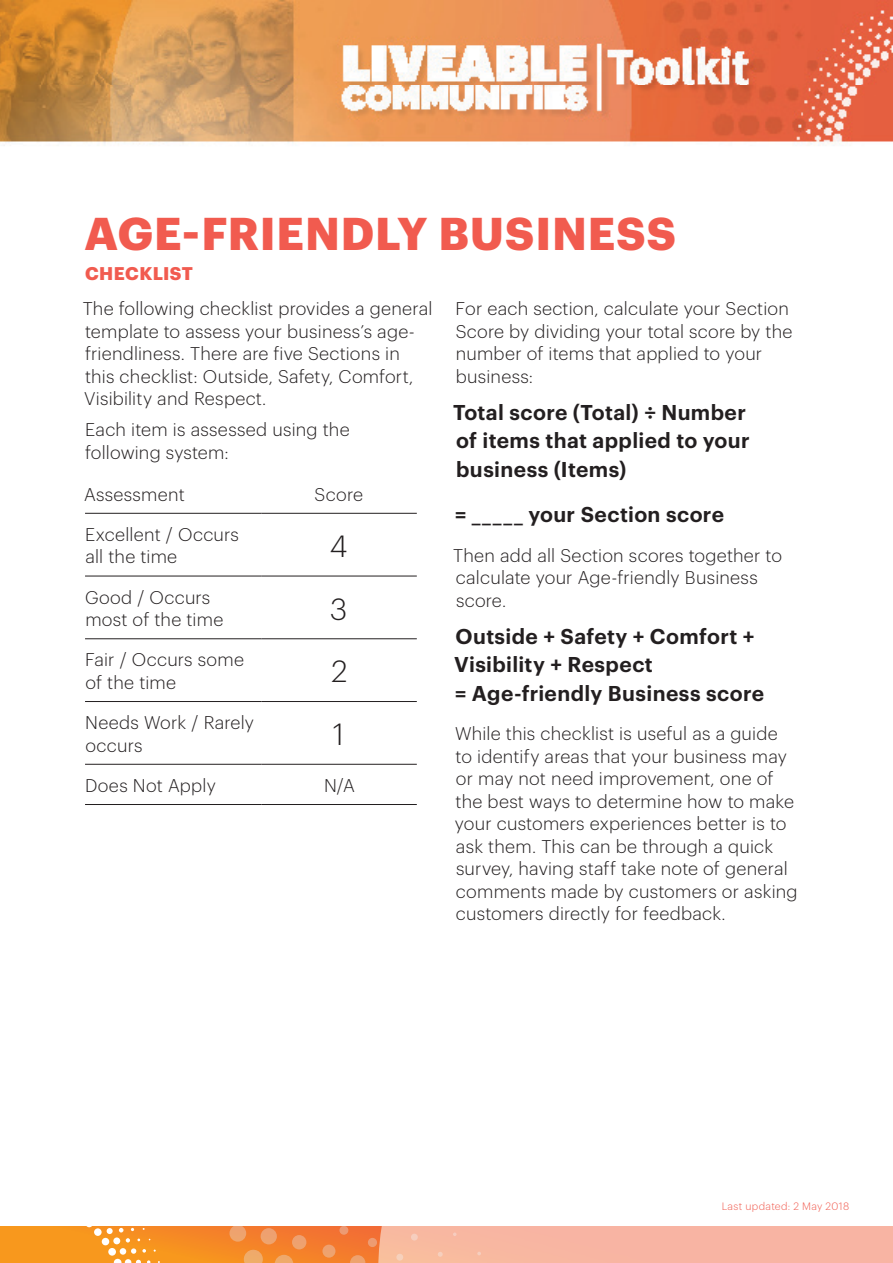
<style>
.page{position:relative;width:893px;height:1263px;background:#fff}
.page>*{position:absolute;margin:0;border:0;box-sizing:border-box;transform-origin:0 0}
.Big_header{font:700 45px "Graphik";letter-spacing:.02em;color:#f15b4f}
.Body{font:300 30px "Graphik";color:#231f20}
.Highlight{font:600 21px/28.5px "Graphik";letter-spacing:.02em;color:#231f20}
.Body-2{font:300 18px/22.5px "Graphik";letter-spacing:.015em;color:#231f20}
.Big_header-2{font:700 18px "Graphik";letter-spacing:.02em;color:#f15b4f}
.Body-3{font:300 10.5px "Graphik";letter-spacing:.035em;color:#f15b4f}
</style>
<div class="page">
<svg style="left:0;top:1226px;width:378px;height:37px;background:#f58826"></svg>
<svg style="left:244px;top:1250px;width:19px;height:13px"></svg>
<svg style="left:275px;top:1255px;width:18px;height:8px"></svg>
<div style="left:229px;top:1225px;width:17px;height:17px;background:#eea36e;border-radius:50%"></div>
<div style="left:261px;top:1228px;width:16px;height:16px;background:#eea16f;border-radius:50%"></div>
<div style="left:292px;top:1235px;width:14px;height:14px;background:#eea170;border-radius:50%"></div>
<svg style="left:322px;top:1244px;width:13px;height:13px"></svg>
<svg style="left:350px;top:1255px;width:15px;height:8px"></svg>
<div style="left:339px;top:1226px;width:9px;height:9px;background:#ed9a73;border-radius:50%"></div>
<div style="left:368px;top:1238px;width:9px;height:9px;background:#ed9b73;border-radius:50%"></div>
<div style="left:378px;top:1226px;width:515px;height:37px;background:#f8b4a3"></div>
<div style="left:102px;top:1238px;width:7px;height:7px;background:#fff;border-radius:50%"></div>
<div style="left:108px;top:1248px;width:8px;height:7px;background:#fff;border-radius:50%"></div>
<div style="left:113px;top:1237px;width:7px;height:7px;background:#fff;border-radius:50%"></div>
<svg style="left:0;top:1226px;width:150px;height:16px;background:#f79c2e"></svg>
<svg style="left:114px;top:1248px;width:46px;height:15px"></svg>
<img style="left:0;top:0;width:893px;height:146px">
<hr style="left:85px;top:513px;width:176px;height:1px;background:#231f20">
<hr style="left:261px;top:513px;width:156px;height:1px;background:#231f20">
<hr style="left:85px;top:576px;width:176px;height:1px;background:#231f20">
<hr style="left:261px;top:576px;width:156px;height:1px;background:#231f20">
<hr style="left:85px;top:638px;width:176px;height:1px;background:#231f20">
<hr style="left:261px;top:638px;width:156px;height:1px;background:#231f20">
<hr style="left:85px;top:701px;width:176px;height:1px;background:#231f20">
<hr style="left:261px;top:701px;width:156px;height:1px;background:#231f20">
<hr style="left:85px;top:764px;width:176px;height:1px;background:#231f20">
<hr style="left:261px;top:764px;width:156px;height:1px;background:#231f20">
<hr style="left:85px;top:804px;width:176px;height:1px;background:#231f20">
<hr style="left:261px;top:804px;width:156px;height:1px;background:#231f20">
<p class="Big_header" style="left:85px;top:199px;width:593px">AGE-FRIENDLY BUSINESS</p>
<p class="Big_header-2" style="left:85px;top:260px;width:109px">CHECKLIST</p>
<p class="Body-2" style="left:83px;top:296px;width:351px">The following checklist provides a general template to assess your business’s age&shy;friendliness. There are five Sections in<br>this checklist: Outside, Safety, Comfort, Visibility and Respect.</p>
<p class="Body-2" style="left:85px;top:417px;width:266px">Each item is assessed using the following system:</p>
<p class="Body-2" style="left:84px;top:481px;width:102px">Assessment</p>
<p class="Body-2" style="left:315px;top:481px;width:50px">Score</p>
<p class="Body-2" style="left:85px;top:522px;width:155px">Excellent / Occurs all the time</p>
<p class="Body" style="left:330px;top:524px;width:19px">4</p>
<p class="Body-2" style="left:85px;top:584px;width:140px">Good / Occurs most of the time</p>
<p class="Body" style="left:330px;top:587px;width:19px">3</p>
<p class="Body-2" style="left:85px;top:647px;width:160px">Fair / Occurs some of the time</p>
<p class="Body" style="left:331px;top:650px;width:18px">2</p>
<p class="Body-2" style="left:85px;top:710px;width:170px">Needs Work / Rarely occurs</p>
<p class="Body" style="left:333px;top:712px;width:13px">1</p>
<p class="Body-2" style="left:85px;top:772px;width:132px">Does Not Apply</p>
<p class="Body-2" style="left:324px;top:772px;width:32px">N/A</p>
<p class="Body-2" style="left:456px;top:296px;width:338px">For each section, calculate your Section<br>Score by dividing your total score by the number of items that applied to your business:</p>
<p class="Highlight" style="left:453px;top:396px;width:298px">Total score (Total) ÷ Number of items that applied to your business (Items)</p>
<p class="Highlight" style="left:455px;top:498px;width:270px">= _____ your Section score</p>
<p class="Body-2" style="left:453px;top:542px;width:330px">Then add all Section scores together to calculate your Age-friendly Business score.</p>
<p class="Highlight" style="left:454px;top:620px;width:312px">Outside + Safety + Comfort +<br>Visibility + Respect<br>= Age-friendly Business score</p>
<p class="Body-2" style="left:455px;top:721px;width:344px">While this checklist is useful as a guide to identify areas that your business may or may not need improvement, one of the best ways to determine how to make your customers experiences better is to ask them. This can be through a quick survey, having staff take note of general comments made by customers or asking customers directly for feedback.</p>
<p class="Body-3" style="left:722px;top:1198px;width:129px">Last updated: 2 May 2018</p>
</div>
